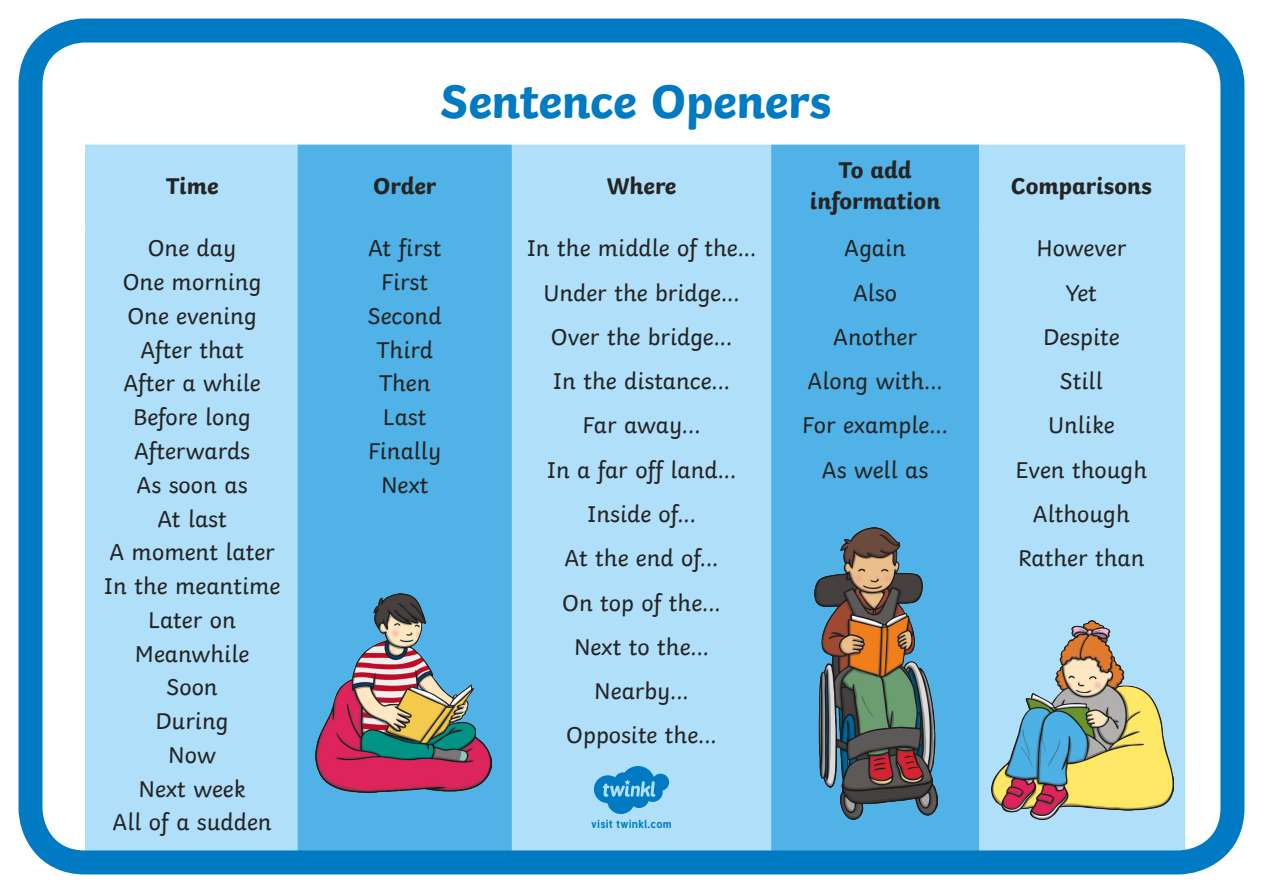
<style>
.page{position:relative;width:1263px;height:893px;background:#fff}
.page>*{position:absolute;margin:0;border:0;box-sizing:border-box;transform-origin:0 0}
.t1{font:700 49.5px "Twinkl";letter-spacing:-.01em;color:#007ac3}
.t2{font:24px/33.8px "Twinkl";color:#252423;text-align:center}
.t3{font:700 24px/31.5px "Twinkl";color:#252423;text-align:center}
.t4{font:700 11.4px "Tuffy";letter-spacing:.015em;color:#007ac3}
</style>
<div class="page">
<div style="left:87px;top:146px;width:1097px;height:703px;background:#afdff9"></div>
<svg style="left:299px;top:146px;width:678px;height:703px;background:#7ac6ee"></svg>
<hr style="left:85px;top:145px;width:213px;height:1px;background:#afdff9">
<hr style="left:85px;top:146px;width:2px;height:78px;background:#afdff9">
<hr style="left:85px;top:224px;width:213px;height:2px;background:#afdff9">
<hr style="left:85px;top:226px;width:2px;height:631px;background:#afdff9">
<hr style="left:512px;top:145px;width:259px;height:1px;background:#afdff9">
<hr style="left:512px;top:224px;width:259px;height:2px;background:#afdff9">
<hr style="left:979px;top:145px;width:206px;height:1px;background:#afdff9">
<hr style="left:1184px;top:146px;width:1px;height:78px;background:#afdff9">
<hr style="left:979px;top:224px;width:206px;height:2px;background:#afdff9">
<hr style="left:1184px;top:226px;width:1px;height:631px;background:#afdff9">
<hr style="left:298px;top:145px;width:214px;height:1px;background:#50b2e6">
<hr style="left:298px;top:146px;width:1px;height:78px;background:#50b2e6">
<hr style="left:510px;top:146px;width:2px;height:78px;background:#50b2e6">
<hr style="left:298px;top:224px;width:214px;height:2px;background:#50b2e6">
<hr style="left:298px;top:226px;width:1px;height:631px;background:#50b2e6">
<hr style="left:510px;top:226px;width:2px;height:631px;background:#50b2e6">
<hr style="left:771px;top:145px;width:208px;height:1px;background:#50b2e6">
<hr style="left:771px;top:146px;width:2px;height:78px;background:#50b2e6">
<hr style="left:977px;top:146px;width:2px;height:78px;background:#50b2e6">
<hr style="left:771px;top:224px;width:208px;height:2px;background:#50b2e6">
<hr style="left:771px;top:226px;width:2px;height:631px;background:#50b2e6">
<hr style="left:977px;top:226px;width:2px;height:631px;background:#50b2e6">
<img style="left:316px;top:594px;width:176px;height:199px">
<img style="left:991px;top:620px;width:183px;height:200px">
<img style="left:814px;top:527px;width:124px;height:293px">
<div style="left:19px;top:19px;width:1225px;height:855px;border:24px solid #007ac3;border-radius:55px"></div>
<svg style="left:594px;top:766px;width:75px;height:48px;background:#4fa7db"></svg>
<h1 class="t1" style="left:440px;top:71px;width:392px">Sentence Openers</h1>
<p class="t3" style="left:166px;top:169px;width:54px">Time</p>
<p class="t3" style="left:373px;top:169px;width:65px">Order</p>
<p class="t3" style="left:607px;top:169px;width:71px">Where</p>
<p class="t3" style="left:810px;top:154px;width:132px">To add information</p>
<p class="t3" style="left:1011px;top:169px;width:142px">Comparisons</p>
<p class="t2" style="left:104px;top:231px;width:178px">One day<br>One morning<br>One evening<br>After that<br>After a while<br>Before long<br>Afterwards<br>As soon as<br>At last<br>A moment later<br>In the meantime<br>Later on<br>Meanwhile<br>Soon<br>During<br>Now<br>Next week<br>All of a sudden</p>
<p class="t2" style="left:368px;top:231px;width:75px">At first<br>First<br>Second<br>Third<br>Then<br>Last<br>Finally<br>Next</p>
<p class="t2" style="left:527px;top:226px;width:231px;line-height:44.2px">In the middle of the...<br>Under the bridge...<br>Over the bridge...<br>In the distance...<br>Far away...<br>In a far off land...<br>Inside of...<br>At the end of...<br>On top of the...<br>Next to the...<br>Nearby...<br>Opposite the...</p>
<p class="t2" style="left:802px;top:226px;width:147px;line-height:44.2px">Again<br>Also<br>Another<br>Along with...<br>For example...<br>As well as</p>
<p class="t2" style="left:1015px;top:226px;width:133px;line-height:44.2px">However<br>Yet<br>Despite<br>Still<br>Unlike<br>Even though<br>Although<br>Rather than</p>
<p class="t4" style="left:591px;top:815px;width:82px">visit twinkl.com</p>
</div>
